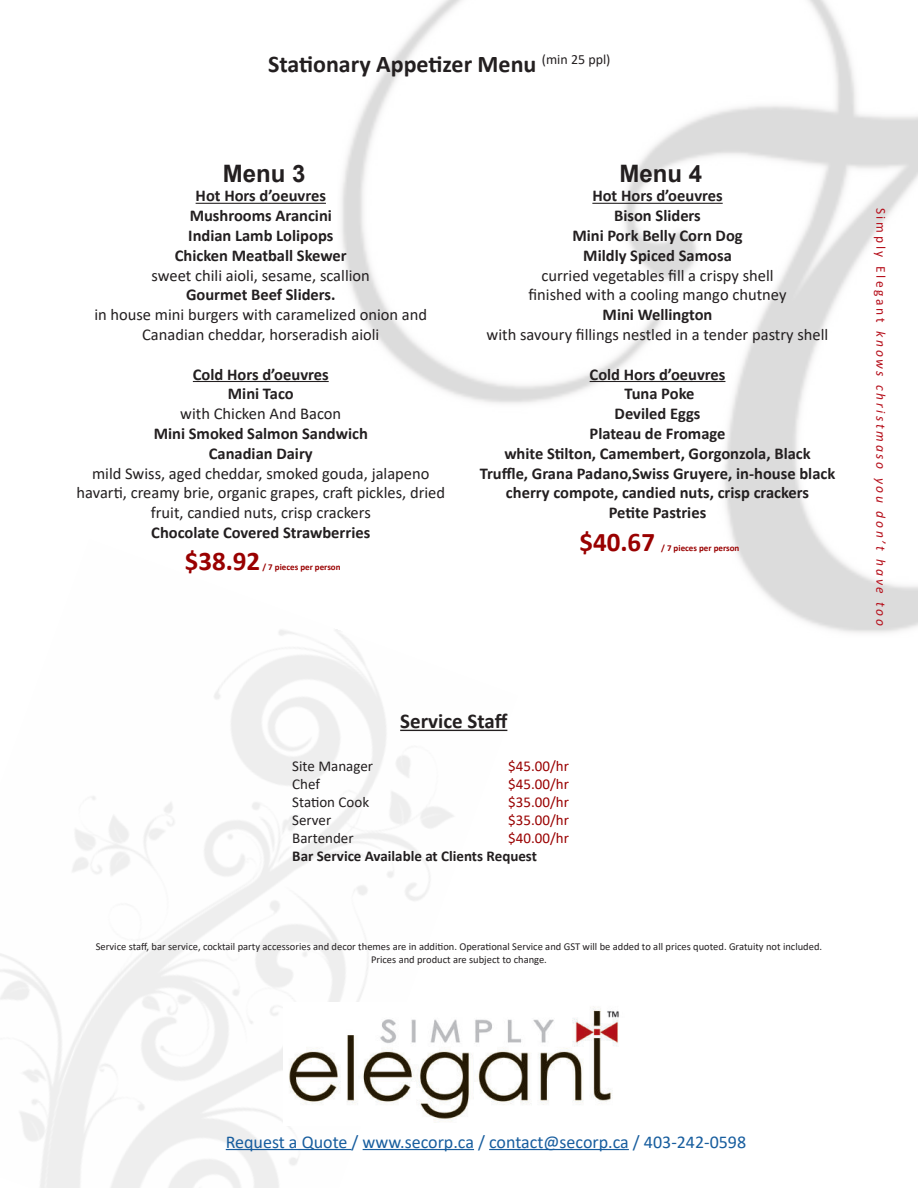
<style>
.page{position:relative;width:918px;height:1188px;background:#fff}
.page>*{position:absolute;margin:0;border:0;box-sizing:border-box;transform-origin:0 0}
.t1{font:700 27px "Calibri";color:#900}
.t2{font:700 24px "Calibri";color:#231f20}
.t3{font:700 24px "Arial";color:#231f20}
.t4{font:700 21px "Calibri";color:#231f20}
.t5{font:18px "Calibri";color:#175d9e}
.t6{font:700 16.5px/19.8px "Calibri";color:#231f20;text-align:center}
.t7{font:16.5px/19.8px "Calibri";color:#231f20;text-align:center}
.t8{font:15px "Calibri";color:#900}
.t9{font:15px "Calibri";color:#231f20}
.t10{font:700 15px "Calibri";color:#231f20}
.t11{font:italic 13.5px "Calibri";letter-spacing:.2em;color:#b50e1a}
.t12{font:10.5px/12.6px "Calibri";color:#231f20;text-align:center}
.t13{font:700 9px "Calibri";color:#900}
.s1{font-style:normal}
</style>
<div class="page">
<img style="left:288px;top:1007px;width:331px;height:116px">
<hr style="left:226px;top:1149px;width:126px;height:1px;background:#175d9e">
<hr style="left:363px;top:1149px;width:111px;height:1px;background:#175d9e">
<hr style="left:489px;top:1149px;width:140px;height:1px;background:#175d9e">
<hr style="left:196px;top:203px;width:130px;height:1px;background:#231f20">
<hr style="left:193px;top:381px;width:136px;height:1px;background:#231f20">
<hr style="left:592px;top:203px;width:131px;height:1px;background:#231f20">
<hr style="left:590px;top:381px;width:135px;height:1px;background:#231f20">
<hr style="left:400px;top:730px;width:107px;height:1px;background:#231f20">
<h2 class="t2" style="left:268px;top:47px;width:344px">Stationary Appetizer Menu <sup>(min</sup> <sup>25</sup> <sup>ppl)</sup></h2>
<h2 class="t3" style="left:223px;top:159px;width:84px">Menu 3</h2>
<p class="t6" style="left:175px;top:186px;width:173px">Hot Hors d’oeuvres<br>Mushrooms Arancini<br>Indian Lamb Lolipops<br>Chicken Meatball Skewer</p>
<p class="t7" style="left:152px;top:266px;width:220px">sweet chili aioli, sesame, scallion</p>
<p class="t6" style="left:186px;top:285px;width:151px">Gourmet Beef Sliders.</p>
<p class="t7" style="left:94px;top:306px;width:334px">in house mini burgers with caramelized onion and<br>Canadian cheddar, horseradish aioli</p>
<p class="t6" style="left:193px;top:364px;width:137px">Cold Hors d’oeuvres<br>Mini Taco</p>
<p class="t7" style="left:180px;top:405px;width:163px">with Chicken And Bacon</p>
<p class="t6" style="left:154px;top:423px;width:216px">Mini Smoked Salmon Sandwich<br>Canadian Dairy</p>
<p class="t7" style="left:76px;top:463px;width:370px">mild Swiss, aged cheddar, smoked gouda, jalapeno havarti, creamy brie, organic grapes, craft pickles, dried fruit, candied nuts, crisp crackers</p>
<p class="t6" style="left:151px;top:522px;width:220px">Chocolate Covered Strawberries</p>
<h1 class="t1" style="left:185px;top:550px;width:77px">$38.92</h1>
<p class="t13" style="left:262px;top:564px;width:80px">/ 7 pieces per person</p>
<h2 class="t3" style="left:620px;top:159px;width:84px">Menu 4</h2>
<p class="t6" style="left:572px;top:186px;width:172px">Hot Hors d’oeuvres<br>Bison Sliders<br>Mini Pork Belly Corn Dog<br>Mildly Spiced Samosa</p>
<p class="t7" style="left:529px;top:265px;width:259px">curried vegetables fill a crispy shell finished with a cooling mango chutney</p>
<p class="t6" style="left:603px;top:305px;width:111px">Mini Wellington</p>
<p class="t7" style="left:487px;top:324px;width:343px">with savoury fillings nestled in a tender pastry shell</p>
<p class="t6" style="left:480px;top:364px;width:357px">Cold Hors d’oeuvres<br>Tuna Poke<br>Deviled Eggs<br>Plateau de Fromage<br>white Stilton, Camembert, Gorgonzola, Black<br>Truffle, Grana Padano,Swiss Gruyere, in-house black cherry compote, candied nuts, crisp crackers<br>Petite Pastries</p>
<h1 class="t1" style="left:579px;top:531px;width:77px">$40.67</h1>
<p class="t13" style="left:661px;top:544px;width:80px">/ 7 pieces per person</p>
<p class="t4" style="left:400px;top:706px;width:109px">Service Staff</p>
<p class="t9" style="left:292px;top:756px;width:82px">Site Manager</p>
<p class="t8" style="left:508px;top:760px;width:62px">$45.00/hr</p>
<p class="t9" style="left:292px;top:778px;width:29px">Chef</p>
<p class="t8" style="left:508px;top:778px;width:62px">$45.00/hr</p>
<p class="t9" style="left:292px;top:792px;width:78px">Station Cook</p>
<p class="t8" style="left:508px;top:796px;width:62px">$35.00/hr</p>
<p class="t9" style="left:292px;top:814px;width:41px">Server</p>
<p class="t8" style="left:508px;top:814px;width:62px">$35.00/hr</p>
<p class="t9" style="left:292px;top:832px;width:63px">Bartender</p>
<p class="t8" style="left:508px;top:832px;width:62px">$40.00/hr</p>
<p class="t10" style="left:292px;top:846px;width:246px">Bar Service Available at Clients Request</p>
<p class="t12" style="left:96px;top:940px;width:728px">Service staff, bar service, cocktail party accessories and decor themes are in addition. Operational Service and GST will be added to all prices quoted. Gratuity not included.<br>Prices and product are subject to change.</p>
<p class="t11" style="left:886px;top:208px;width:420px;rotate:90deg"><span class="s1">Simply Elegant</span> knows christmaso you don’t have too</p>
<p class="t5" style="left:226px;top:1134px;width:522px">Request a Quote / www.secorp.ca / contact@secorp.ca / 403-242-0598</p>
</div>
